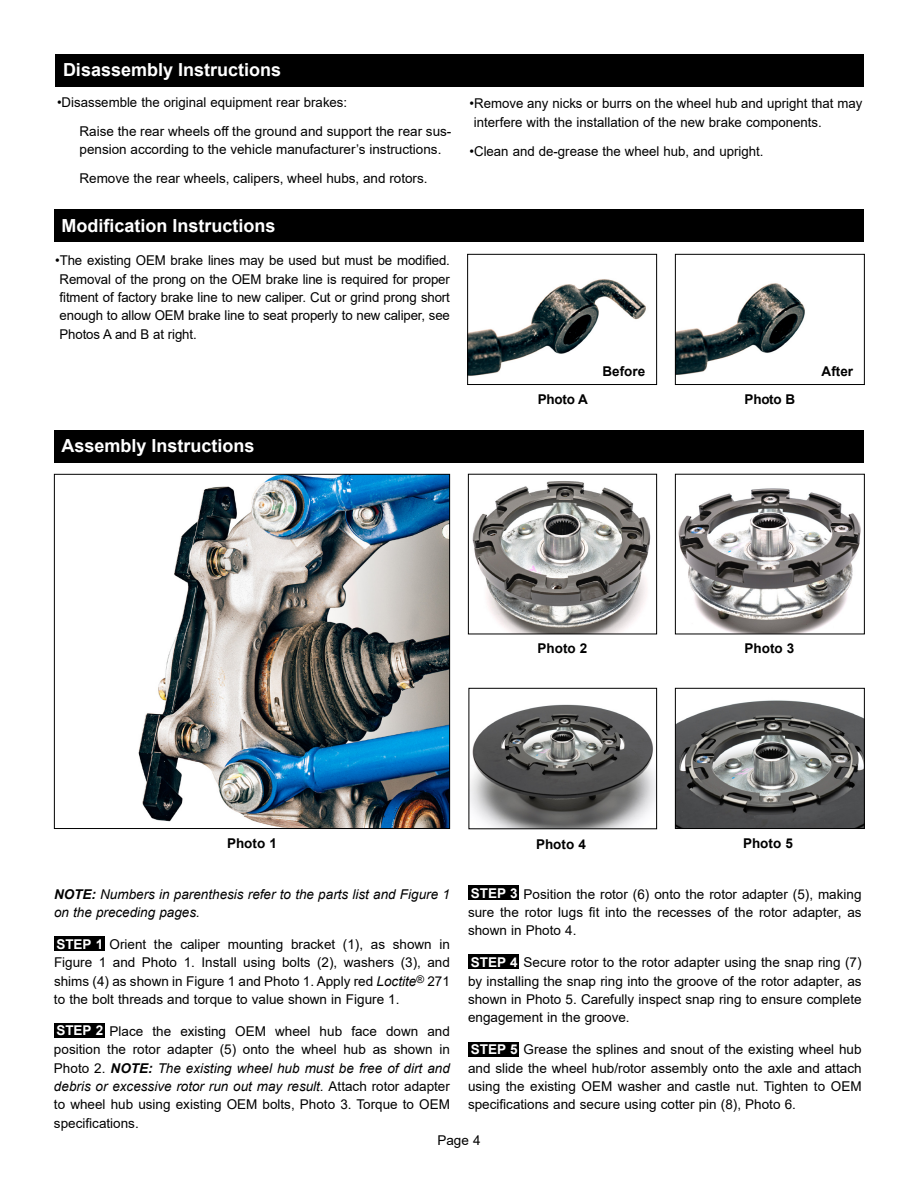
<style>
.page{position:relative;width:918px;height:1188px;background:#fff}
.page>*{position:absolute;margin:0;border:0;box-sizing:border-box;transform-origin:0 0}
.t1{font:700 18px "Arial";color:#fff}
.t2{font:13.5px/18.3px "Arial";color:#000;text-align:justify}
.t3{font:italic 13.5px/18.3px "Arial";color:#000}
.t4{font:700 13.5px "Arial";color:#000}
.t5{font:700 13.5px "Arial";color:#fff}
.s1{font-weight:700;color:#fff}
.s2{font-weight:700}
.s3{font-style:italic}
.s4{font-weight:700;font-style:italic}
</style>
<div class="page">
<div style="left:54px;top:430px;width:810px;height:33px;background:#000"></div>
<div style="left:54px;top:209px;width:810px;height:33px;background:#000"></div>
<img style="left:138px;top:476px;width:310px;height:351px">
<div style="left:54px;top:474px;width:396px;height:355px;border:1px solid #000"></div>
<div style="left:54px;top:937px;width:51px;height:14px;background:#000"></div>
<div style="left:54px;top:1023px;width:51px;height:15px;background:#000"></div>
<div style="left:469px;top:885px;width:50px;height:15px;background:#000"></div>
<div style="left:469px;top:955px;width:50px;height:14px;background:#000"></div>
<div style="left:469px;top:1042px;width:50px;height:15px;background:#000"></div>
<img style="left:469px;top:279px;width:177px;height:97px">
<div style="left:467px;top:254px;width:190px;height:131px;border:1px solid #000"></div>
<img style="left:677px;top:283px;width:128px;height:92px">
<div style="left:675px;top:254px;width:190px;height:131px;border:1px solid #000"></div>
<img style="left:471px;top:704px;width:184px;height:123px">
<div style="left:469px;top:688px;width:188px;height:141px;border:1px solid #000"></div>
<img style="left:678px;top:488px;width:183px;height:144px">
<div style="left:675px;top:474px;width:190px;height:160px;border:1px solid #000"></div>
<img style="left:472px;top:481px;width:179px;height:151px">
<div style="left:468px;top:474px;width:189px;height:160px;border:1px solid #000"></div>
<div style="left:56px;top:54px;width:808px;height:32px;background:#000"></div>
<img style="left:677px;top:700px;width:186px;height:127px">
<div style="left:675px;top:688px;width:190px;height:141px;border:1px solid #000"></div>
<h1 class="t1" style="left:63px;top:57px;width:220px">Disassembly Instructions</h1>
<p class="t2" style="left:80px;top:88px;width:373px;line-height:28.8px;text-indent:-22px">•Disassemble the original equipment rear brakes:<br>Raise the rear wheels off the ground and support the rear sus-</p>
<p class="t2" style="left:80px;top:135px;width:363px;line-height:29px">pension according to the vehicle manufacturer’s instructions.<br>Remove the rear wheels, calipers, wheel hubs, and rotors.</p>
<h1 class="t1" style="left:62px;top:212px;width:216px">Modification Instructions</h1>
<p class="t2" style="left:60px;top:251px;width:392px;text-indent:-4px">•The existing OEM brake lines may be used but must be modified.<br>Removal of the prong on the OEM brake line is required for proper fitment of factory brake line to new caliper. Cut or grind prong short enough to allow OEM brake line to seat properly to new caliper, see Photos A and B at right.</p>
<h1 class="t1" style="left:62px;top:433px;width:195px">Assembly Instructions</h1>
<p class="t2" style="left:474px;top:94px;width:390px;text-indent:-4px">•Remove any nicks or burrs on the wheel hub and upright that may interfere with the installation of the new brake components.</p>
<p class="t2" style="left:470px;top:142px;width:296px">•Clean and de-grease the wheel hub, and upright.</p>
<p class="t4" style="left:603px;top:362px;width:44px">Before</p>
<p class="t4" style="left:822px;top:362px;width:33px">After</p>
<p class="t4" style="left:538px;top:389px;width:52px">Photo A</p>
<p class="t4" style="left:745px;top:389px;width:52px">Photo B</p>
<p class="t4" style="left:227px;top:833px;width:51px">Photo 1</p>
<p class="t4" style="left:538px;top:639px;width:51px">Photo 2</p>
<p class="t4" style="left:745px;top:639px;width:51px">Photo 3</p>
<p class="t4" style="left:536px;top:834px;width:51px">Photo 4</p>
<p class="t4" style="left:743px;top:834px;width:51px">Photo 5</p>
<p class="t2" style="left:468px;top:885px;width:395px"><span class="s1">STEP 3</span> Position the rotor (6) onto the rotor adapter (5), making sure the rotor lugs fit into the recesses of the rotor adapter, as shown in Photo 4.</p>
<p class="t2" style="left:468px;top:953px;width:395px"><span class="s1">STEP 4</span> Secure rotor to the rotor adapter using the snap ring (7) by installing the snap ring into the groove of the rotor adapter, as shown in Photo 5. Carefully inspect snap ring to ensure complete engagement in the groove.</p>
<p class="t2" style="left:468px;top:1040px;width:395px"><span class="s1">STEP 5</span> Grease the splines and snout of the existing wheel hub and slide the wheel hub/rotor assembly onto the axle and attach using the existing OEM washer and castle nut. Tighten to OEM specifications and secure using cotter pin (8), Photo 6.</p>
<p class="t2" style="left:437px;top:1131px;width:45px">Page 4</p>
<p class="t3" style="left:54px;top:885px;width:397px"><span class="s2">NOTE:</span> Numbers in parenthesis refer to the parts list and Figure 1 on the preceding pages.</p>
<p class="t2" style="left:54px;top:935px;width:397px;text-indent:56px">Orient the caliper mounting bracket (1), as shown in Figure 1 and Photo 1. Install using bolts (2), washers (3), and shims (4) as shown in Figure 1 and Photo 1. Apply red <span class="s3">Loctite</span><sup>®</sup> 271 to the bolt threads and torque to value shown in Figure 1.</p>
<p class="t2" style="left:54px;top:1022px;width:398px;text-indent:55px">Place the existing OEM wheel hub face down and position the rotor adapter (5) onto the wheel hub as shown in Photo 2. <span class="s4">NOTE:</span> <span class="s3">The existing wheel hub must be free of dirt and debris or excessive rotor run out may result.</span> Attach rotor adapter to wheel hub using existing OEM bolts, Photo 3. Torque to OEM specifications.</p>
<p class="t5" style="left:56px;top:934px;width:48px">STEP 1</p>
<p class="t5" style="left:56px;top:1021px;width:48px">STEP 2</p>
</div>
